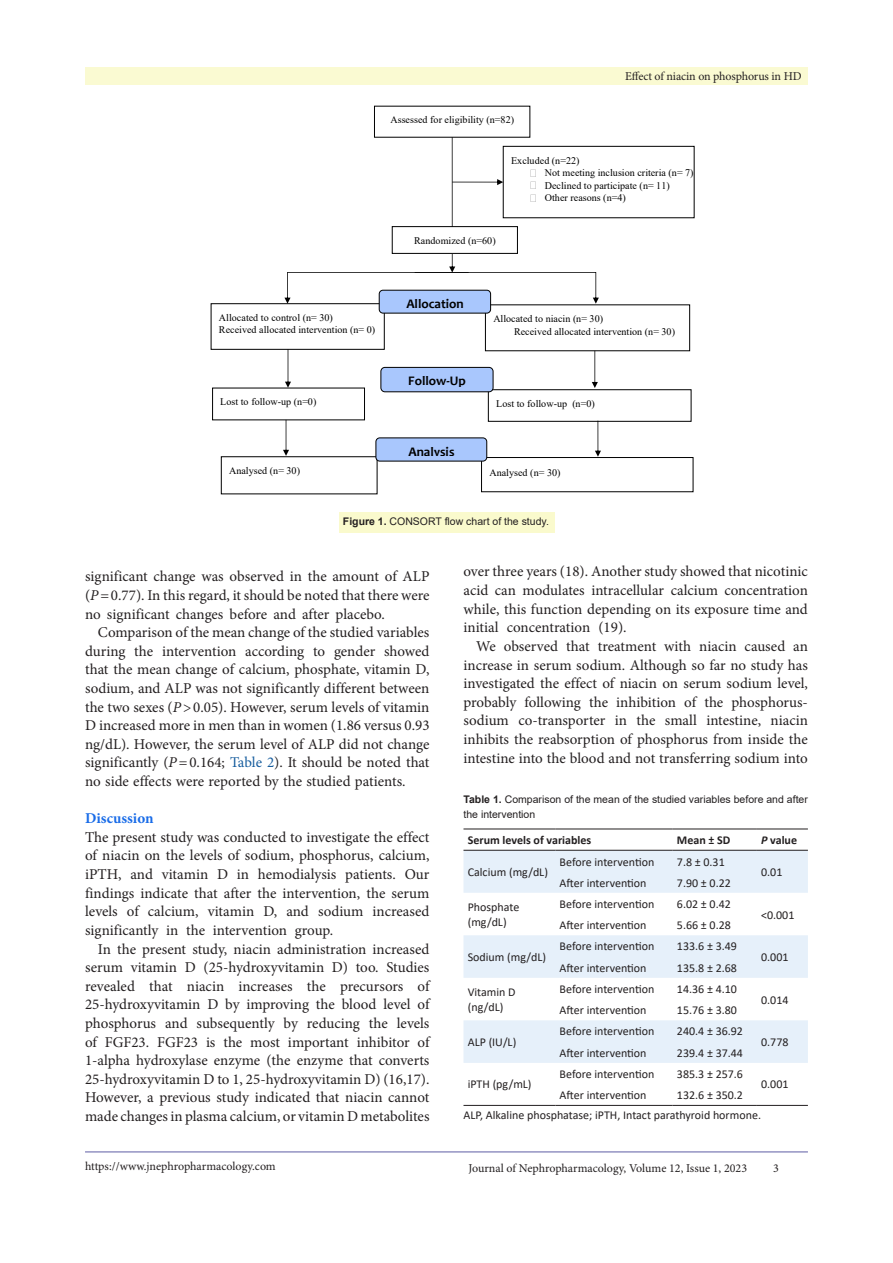
<style>
.page{position:relative;width:893px;height:1263px;background:#fff}
.page>*{position:absolute;margin:0;border:0;box-sizing:border-box;transform-origin:0 0}
.t1{font:15px/18.6px "Minion Pro";color:#231f20;text-align:justify}
.t2{font:700 15px "Minion Pro";color:#196ce8}
.t3{font:700 13.2px "Candara";color:#000}
.t4{font:12px "Calibri";color:#231f20}
.t5{font:12px "Minion Pro";letter-spacing:-.005em;color:#231f20}
.t6{font:700 12px "Calibri";color:#231f20}
.t7{font:10.5px/15px "Arial";color:#231f20}
.t8{font:10.05px/12.6px "Times New Roman";color:#000}
.s1{font-weight:700}
.s2{font-style:italic}
.s3{color:#175d9e}
</style>
<div class="page">
<hr style="left:85px;top:1152px;width:723px;height:1px;background:#5e5ca5">
<div style="left:85px;top:68px;width:723px;height:17px;background:#fafad2"></div>
<div style="left:503px;top:146px;width:191px;height:72px;border:1px solid #000"></div>
<div style="left:211px;top:303px;width:174px;height:47px;border:1px solid #000"></div>
<div style="left:488px;top:389px;width:203px;height:33px;border:1px solid #000"></div>
<div style="left:481px;top:457px;width:212px;height:35px;border:1px solid #000"></div>
<div style="left:379px;top:290px;width:112px;height:23px;background:#a9c7fd;border:1px solid #000;border-radius:4px"></div>
<div style="left:376px;top:437px;width:111px;height:24px;background:#a9c7fd;border:1px solid #000;border-radius:4px"></div>
<div style="left:380px;top:367px;width:113px;height:25px;background:#a9c7fd;border:1px solid #000;border-radius:4px"></div>
<svg style="left:285px;top:349px;width:6px;height:39px"></svg>
<svg style="left:592px;top:351px;width:6px;height:37px"></svg>
<svg style="left:283px;top:420px;width:6px;height:36px"></svg>
<svg style="left:595px;top:421px;width:6px;height:36px"></svg>
<svg style="left:284px;top:137px;width:315px;height:167px"></svg>
<img style="left:529px;top:167px;width:16px;height:11px">
<img style="left:529px;top:180px;width:16px;height:23px">
<div style="left:339px;top:513px;width:215px;height:20px;background:#fafacd"></div>
<svg style="left:463px;top:851px;width:345px;height:212px;fill:#e6f0fa"></svg>
<hr style="left:463px;top:829px;width:92px;height:1px;background:#231f20">
<hr style="left:555px;top:829px;width:118px;height:1px;background:#231f20">
<hr style="left:673px;top:829px;width:84px;height:1px;background:#231f20">
<hr style="left:757px;top:829px;width:51px;height:1px;background:#231f20">
<hr style="left:463px;top:850px;width:92px;height:1px;background:#231f20">
<hr style="left:555px;top:850px;width:118px;height:1px;background:#231f20">
<hr style="left:673px;top:850px;width:84px;height:1px;background:#231f20">
<hr style="left:757px;top:850px;width:51px;height:1px;background:#231f20">
<hr style="left:463px;top:1105px;width:92px;height:1px;background:#231f20">
<hr style="left:555px;top:1105px;width:118px;height:1px;background:#231f20">
<hr style="left:673px;top:1105px;width:84px;height:1px;background:#231f20">
<hr style="left:757px;top:1105px;width:51px;height:1px;background:#231f20">
<p class="t5" style="left:625px;top:68px;width:178px">Effect of niacin on phosphorus in HD</p>
<p class="t8" style="left:391px;top:113px;width:125px">Assessed for eligibility (n=82)</p>
<p class="t8" style="left:545px;top:154px;width:150px;text-indent:-34px">Excluded (n=22)<br>Not meeting inclusion criteria (n= 7)<br>Declined to participate (n= 11)<br>Other reasons (n=4)</p>
<p class="t8" style="left:414px;top:234px;width:83px">Randomized (n=60)</p>
<p class="t3" style="left:406px;top:295px;width:59px">Allocation</p>
<p class="t8" style="left:219px;top:311px;width:158px">Allocated to control (n= 30)<br>Received allocated intervention (n= 0)</p>
<p class="t8" style="left:514px;top:312px;width:162px;text-indent:-21px">Allocated to niacin (n= 30)<br>Received allocated intervention (n= 30)</p>
<p class="t3" style="left:408px;top:373px;width:59px">Follow-Up</p>
<p class="t8" style="left:220px;top:395px;width:98px">Lost to follow-up (n=0)</p>
<p class="t8" style="left:496px;top:397px;width:100px">Lost to follow-up (n=0)</p>
<p class="t3" style="left:408px;top:443px;width:48px">Analysis</p>
<p class="t8" style="left:229px;top:464px;width:73px">Analysed (n= 30)</p>
<p class="t8" style="left:489px;top:466px;width:73px">Analysed (n= 30)</p>
<p class="t7" style="left:343px;top:513px;width:207px"><span class="s1">Figure 1.</span> CONSORT flow chart of the study.</p>
<p class="t1" style="left:85px;top:567px;width:346px">significant change was observed in the amount of ALP (<span class="s2">P</span>=0.77). In this regard, it should be noted that there were no significant changes before and after placebo.</p>
<p class="t1" style="left:85px;top:623px;width:346px;text-indent:13px">Comparison of the mean change of the studied variables during the intervention according to gender showed that the mean change of calcium, phosphate, vitamin D, sodium, and ALP was not significantly different between the two sexes (<span class="s2">P</span>&gt;0.05). However, serum levels of vitamin D increased more in men than in women (1.86 versus 0.93 ng/dL). However, the serum level of ALP did not change significantly (<span class="s2">P</span>=0.164; <span class="s3">Table 2</span>). It should be noted that no side effects were reported by the studied patients.</p>
<p class="t2" style="left:85px;top:808px;width:70px">Discussion</p>
<p class="t1" style="left:85px;top:828px;width:346px">The present study was conducted to investigate the effect of niacin on the levels of sodium, phosphorus, calcium, iPTH, and vitamin D in hemodialysis patients. Our findings indicate that after the intervention, the serum levels of calcium, vitamin D, and sodium increased significantly in the intervention group.</p>
<p class="t1" style="left:85px;top:939px;width:346px;text-indent:13px">In the present study, niacin administration increased serum vitamin D (25-hydroxyvitamin D) too. Studies revealed that niacin increases the precursors of 25-hydroxyvitamin D by improving the blood level of phosphorus and subsequently by reducing the levels of FGF23. FGF23 is the most important inhibitor of 1-alpha hydroxylase enzyme (the enzyme that converts 25-hydroxyvitamin D to 1, 25-hydroxyvitamin D) (16,17).<br>However, a previous study indicated that niacin cannot made changes in plasma calcium, or vitamin D metabolites</p>
<p class="t1" style="left:463px;top:562px;width:346px">over three years (18). Another study showed that nicotinic acid can modulates intracellular calcium concentration while, this function depending on its exposure time and initial concentration (19).</p>
<p class="t1" style="left:463px;top:637px;width:346px;text-indent:13px">We observed that treatment with niacin caused an increase in serum sodium. Although so far no study has investigated the effect of niacin on serum sodium level, probably following the inhibition of the phosphorus&shy;sodium co-transporter in the small intestine, niacin inhibits the reabsorption of phosphorus from inside the intestine into the blood and not transferring sodium into</p>
<p class="t7" style="left:463px;top:792px;width:346px"><span class="s1">Table 1.</span> Comparison of the mean of the studied variables before and after the intervention</p>
<p class="t6" style="left:468px;top:832px;width:125px">Serum levels of variables</p>
<p class="t6" style="left:677px;top:832px;width:55px">Mean ± SD</p>
<p class="t6" style="left:761px;top:832px;width:37px"><span class="s2">P</span> value</p>
<p class="t4" style="left:468px;top:864px;width:82px">Calcium (mg/dL)</p>
<p class="t4" style="left:560px;top:853px;width:96px">Before intervention</p>
<p class="t4" style="left:677px;top:853px;width:49px">7.8 ± 0.31</p>
<p class="t4" style="left:761px;top:864px;width:23px">0.01</p>
<p class="t4" style="left:560px;top:874px;width:88px">After intervention</p>
<p class="t4" style="left:677px;top:874px;width:55px">7.90 ± 0.22</p>
<p class="t4" style="left:468px;top:899px;width:53px">Phosphate</p>
<p class="t4" style="left:468px;top:914px;width:40px">(mg/dL)</p>
<p class="t4" style="left:560px;top:895px;width:96px">Before intervention</p>
<p class="t4" style="left:677px;top:895px;width:55px">6.02 ± 0.42</p>
<p class="t4" style="left:560px;top:917px;width:88px">After intervention</p>
<p class="t4" style="left:677px;top:917px;width:55px">5.66 ± 0.28</p>
<p class="t4" style="left:761px;top:906px;width:35px">&lt;0.001</p>
<p class="t4" style="left:468px;top:949px;width:80px">Sodium (mg/dL)</p>
<p class="t4" style="left:560px;top:938px;width:96px">Before intervention</p>
<p class="t4" style="left:677px;top:938px;width:62px">133.6 ± 3.49</p>
<p class="t4" style="left:560px;top:959px;width:88px">After intervention</p>
<p class="t4" style="left:677px;top:959px;width:62px">135.8 ± 2.68</p>
<p class="t4" style="left:761px;top:949px;width:29px">0.001</p>
<p class="t4" style="left:468px;top:984px;width:49px">Vitamin D</p>
<p class="t4" style="left:468px;top:999px;width:37px">(ng/dL)</p>
<p class="t4" style="left:560px;top:981px;width:96px">Before intervention</p>
<p class="t4" style="left:677px;top:981px;width:62px">14.36 ± 4.10</p>
<p class="t4" style="left:560px;top:1002px;width:88px">After intervention</p>
<p class="t4" style="left:677px;top:1002px;width:62px">15.76 ± 3.80</p>
<p class="t4" style="left:761px;top:991px;width:29px">0.014</p>
<p class="t4" style="left:468px;top:1034px;width:50px">ALP (IU/L)</p>
<p class="t4" style="left:560px;top:1023px;width:96px">Before intervention</p>
<p class="t4" style="left:677px;top:1023px;width:68px">240.4 ± 36.92</p>
<p class="t4" style="left:560px;top:1044px;width:88px">After intervention</p>
<p class="t4" style="left:677px;top:1044px;width:68px">239.4 ± 37.44</p>
<p class="t4" style="left:761px;top:1034px;width:29px">0.778</p>
<p class="t4" style="left:560px;top:1066px;width:96px">Before intervention</p>
<p class="t4" style="left:677px;top:1066px;width:68px">385.3 ± 257.6</p>
<p class="t4" style="left:468px;top:1076px;width:65px">iPTH (pg/mL)</p>
<p class="t4" style="left:761px;top:1076px;width:29px">0.001</p>
<p class="t4" style="left:560px;top:1087px;width:88px">After intervention</p>
<p class="t4" style="left:677px;top:1087px;width:68px">132.6 ± 350.2</p>
<p class="t4" style="left:463px;top:1107px;width:299px">ALP, Alkaline phosphatase; iPTH, Intact parathyroid hormone.</p>
<p class="t5" style="left:85px;top:1158px;width:192px">https://www.jnephropharmacology.com</p>
<p class="t5" style="left:468px;top:1160px;width:280px">Journal of Nephropharmacology, Volume 12, Issue 1, 2023</p>
<p class="t5" style="left:773px;top:1160px;width:7px">3</p>
</div>
